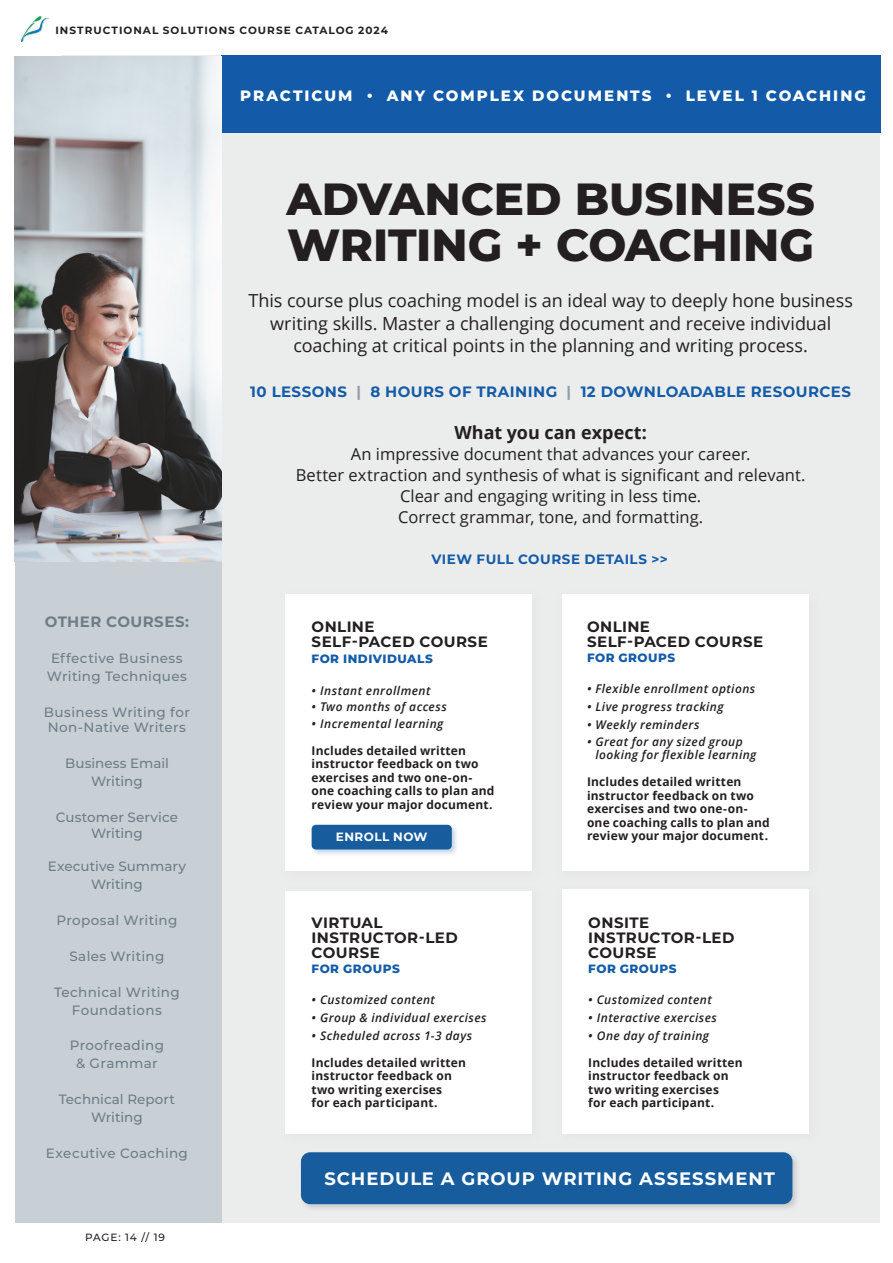
<style>
.page{position:relative;width:893px;height:1263px;background:#fff}
.page>*{position:absolute;margin:0;border:0;box-sizing:border-box;transform-origin:0 0}
.Section_Intro_30_33{font:800 45px/46.5px "Montserrat";color:#231f20}
.Section_Subline_Center_21_21{font:18px/22.5px "Open Sans";letter-spacing:-.005em;color:#231f20;text-align:center}
.Section_Subline_Center_21_21-2{font:700 18px "Montserrat";letter-spacing:.05em;color:#fff}
.Section_Subline_Center_21_21-3{font:700 18px "Open Sans";color:#231f20}
.Section_Subline_Center_21_21-4{font:16.5px "Open Sans";color:#231f20}
._10_pt_Headlines_Copytext{font:700 15px/15px "Montserrat";letter-spacing:.03em;color:#231f20}
.Section_Subline_Center_21_21-5{font:700 15px "Montserrat";letter-spacing:.03em;color:#135ba8}
.Section_Subline_Center_21_21-6{font:800 15px "Montserrat";letter-spacing:.135em;color:#fff}
.Section_Subline_Center_21_21-7{font:700 15px "Montserrat";letter-spacing:.03em;color:#6e7d85}
.Section_Subline_Center_21_21-8{font:500 13.5px/18px "Montserrat";letter-spacing:.02em;color:#6e7d85;text-align:center}
.Section_Subline_Center_21_21-9{font:500 13.5px/18px "Montserrat";color:#6e7d85;text-align:center}
.Section_Subline_Center_21_21-10{font:500 13.5px/18px "Montserrat";letter-spacing:-.005em;color:#6e7d85;text-align:center}
.Section_Subline_Center_21_21-11{font:700 13.5px "Montserrat";letter-spacing:.04em;color:#135ba8}
._6_pt_Small_Text{font:700 12px/13.5px "Open Sans";letter-spacing:.015em;color:#231f20}
.t1{font:italic 600 12px/13.5px "Open Sans";letter-spacing:.035em;color:#231f20}
._10_pt_Headlines_Copytext-2{font:800 12px "Montserrat";letter-spacing:.04em;color:#135ba8}
.Section_Subline_Center_21_21-12{font:700 12px "Montserrat";letter-spacing:.04em;color:#fff}
.t2{font:700 10.5px "Montserrat";letter-spacing:.095em;color:#231f20}
.t3{font:500 10.5px "Montserrat";letter-spacing:.075em;color:#231f20}
.s1{color:#909ea6}
</style>
<div class="page">
<div style="left:62px;top:55px;width:818px;height:1167px;background:#ebecec"></div>
<div style="left:285px;top:891px;width:247px;height:243px;background:#fff"></div>
<div style="left:562px;top:889px;width:246px;height:245px;background:#fff"></div>
<img style="left:21px;top:17px;width:28px;height:24px">
<div style="left:15px;top:56px;width:206px;height:1166px;background:#c8d0d5"></div>
<div style="left:285px;top:594px;width:247px;height:277px;background:#fff"></div>
<div style="left:562px;top:594px;width:246px;height:277px;background:#fff"></div>
<div style="left:221px;top:55px;width:659px;height:78px;background:#135ba8"></div>
<img style="left:15px;top:57px;width:206px;height:504px">
<div style="left:310px;top:823px;width:150px;height:34px;background:#175d9e;opacity:.25"></div>
<div style="left:312px;top:825px;width:140px;height:24px;background:#175d9e;border-radius:4px"></div>
<div style="left:299px;top:1150px;width:502px;height:62px;background:#38454d;opacity:.2"></div>
<div style="left:301px;top:1152px;width:491px;height:52px;background:#175d9e;border-radius:9px"></div>
<p class="t2" style="left:55px;top:23px;width:334px">INSTRUCTIONAL SOLUTIONS COURSE CATALOG 2024</p>
<p class="Section_Subline_Center_21_21-6" style="left:240px;top:85px;width:627px">PRACTICUM • ANY COMPLEX DOCUMENTS • LEVEL 1 COACHING</p>
<p class="Section_Intro_30_33" style="left:286px;top:173px;width:530px">ADVANCED BUSINESS<br>WRITING + COACHING</p>
<p class="Section_Subline_Center_21_21" style="left:248px;top:289px;width:606px">This course plus coaching model is an ideal way to deeply hone business writing skills. Master a challenging document and receive individual coaching at critical points in the planning and writing process.</p>
<p class="Section_Subline_Center_21_21-5" style="left:250px;top:381px;width:602px">10 LESSONS <span class="s1">|</span> 8 HOURS OF TRAINING <span class="s1">|</span> 12 DOWNLOADABLE RESOURCES</p>
<p class="Section_Subline_Center_21_21-3" style="left:454px;top:420px;width:194px">What you can expect:</p>
<p class="Section_Subline_Center_21_21-4" style="left:351px;top:443px;width:401px">An impressive document that advances your career.</p>
<p class="Section_Subline_Center_21_21-4" style="left:296px;top:464px;width:511px">Better extraction and synthesis of what is significant and relevant.</p>
<p class="Section_Subline_Center_21_21-4" style="left:400px;top:485px;width:303px">Clear and engaging writing in less time.</p>
<p class="Section_Subline_Center_21_21-4" style="left:398px;top:506px;width:307px">Correct grammar, tone, and formatting.</p>
<p class="Section_Subline_Center_21_21-7" style="left:45px;top:611px;width:146px">OTHER COURSES:</p>
<p class="Section_Subline_Center_21_21-8" style="left:47px;top:648px;width:141px">Effective Business<br>Writing Techniques</p>
<p class="Section_Subline_Center_21_21-8" style="left:44px;top:702px;width:147px">Business Writing for</p>
<p class="Section_Subline_Center_21_21-8" style="left:48px;top:717px;width:140px">Non-Native Writers</p>
<p class="Section_Subline_Center_21_21-9" style="left:65px;top:753px;width:105px">Business Email<br>Writing</p>
<p class="Section_Subline_Center_21_21-9" style="left:56px;top:808px;width:124px;line-height:16.5px">Customer Service<br>Writing</p>
<p class="Section_Subline_Center_21_21-10" style="left:48px;top:857px;width:140px">Executive Summary<br>Writing</p>
<p class="Section_Subline_Center_21_21-8" style="left:56px;top:911px;width:122px">Proposal Writing</p>
<p class="Section_Subline_Center_21_21-8" style="left:69px;top:947px;width:96px">Sales Writing</p>
<p class="Section_Subline_Center_21_21-8" style="left:54px;top:983px;width:127px">Technical Writing<br>Foundations</p>
<p class="Section_Subline_Center_21_21-8" style="left:70px;top:1035px;width:96px">Proofreading &amp; Grammar</p>
<p class="Section_Subline_Center_21_21-9" style="left:59px;top:1089px;width:118px">Technical Report<br>Writing</p>
<p class="Section_Subline_Center_21_21-8" style="left:46px;top:1143px;width:143px">Executive Coaching</p>
<p class="t3" style="left:85px;top:1230px;width:82px">PAGE: 14 // 19</p>
<p class="Section_Subline_Center_21_21-11" style="left:431px;top:549px;width:238px">VIEW FULL COURSE DETAILS &gt;&gt;</p>
<p class="_10_pt_Headlines_Copytext" style="left:312px;top:619px;width:178px">ONLINE<br>SELF-PACED COURSE</p>
<p class="_10_pt_Headlines_Copytext-2" style="left:312px;top:650px;width:123px">FOR INDIVIDUALS</p>
<p class="t1" style="left:312px;top:683px;width:120px">• Instant enrollment</p>
<p class="t1" style="left:312px;top:700px;width:137px">• Two months of access</p>
<p class="t1" style="left:312px;top:716px;width:133px">• Incremental learning</p>
<p class="_6_pt_Small_Text" style="left:312px;top:743px;width:184px">Includes detailed written instructor feedback on two exercises and two one-on&shy;one coaching calls to plan and review your major document.</p>
<p class="Section_Subline_Center_21_21-12" style="left:336px;top:828px;width:93px">ENROLL NOW</p>
<p class="_10_pt_Headlines_Copytext" style="left:312px;top:914px;width:148px">VIRTUAL<br>INSTRUCTOR-LED<br>COURSE</p>
<p class="_10_pt_Headlines_Copytext-2" style="left:312px;top:959px;width:90px">FOR GROUPS</p>
<p class="t1" style="left:312px;top:992px;width:125px">• Customized content</p>
<p class="t1" style="left:312px;top:1010px;width:176px">• Group &amp; individual exercises</p>
<p class="t1" style="left:312px;top:1028px;width:162px">• Scheduled across 1-3 days</p>
<p class="_6_pt_Small_Text" style="left:312px;top:1055px;width:156px">Includes detailed written instructor feedback on two writing exercises<br>for each participant.</p>
<p class="_10_pt_Headlines_Copytext" style="left:587px;top:619px;width:178px">ONLINE<br>SELF-PACED COURSE</p>
<p class="_10_pt_Headlines_Copytext-2" style="left:587px;top:649px;width:90px">FOR GROUPS</p>
<p class="t1" style="left:587px;top:682px;width:170px">• Flexible enrollment options</p>
<p class="t1" style="left:587px;top:700px;width:138px">• Live progress tracking</p>
<p class="t1" style="left:587px;top:718px;width:114px">• Weekly reminders</p>
<p class="t1" style="left:595px;top:735px;width:162px;text-indent:-9px">• Great for any sized group looking for flexible learning</p>
<p class="_6_pt_Small_Text" style="left:587px;top:775px;width:184px">Includes detailed written instructor feedback on two exercises and two one-on&shy;one coaching calls to plan and review your major document.</p>
<p class="_10_pt_Headlines_Copytext" style="left:588px;top:914px;width:148px">ONSITE<br>INSTRUCTOR-LED<br>COURSE</p>
<p class="_10_pt_Headlines_Copytext-2" style="left:588px;top:959px;width:90px">FOR GROUPS</p>
<p class="t1" style="left:588px;top:992px;width:125px">• Customized content</p>
<p class="t1" style="left:588px;top:1010px;width:130px">• Interactive exercises</p>
<p class="t1" style="left:588px;top:1028px;width:122px">• One day of training</p>
<p class="_6_pt_Small_Text" style="left:588px;top:1055px;width:156px">Includes detailed written instructor feedback on two writing exercises<br>for each participant.</p>
<p class="Section_Subline_Center_21_21-2" style="left:325px;top:1166px;width:452px">SCHEDULE A GROUP WRITING ASSESSMENT</p>
</div>
